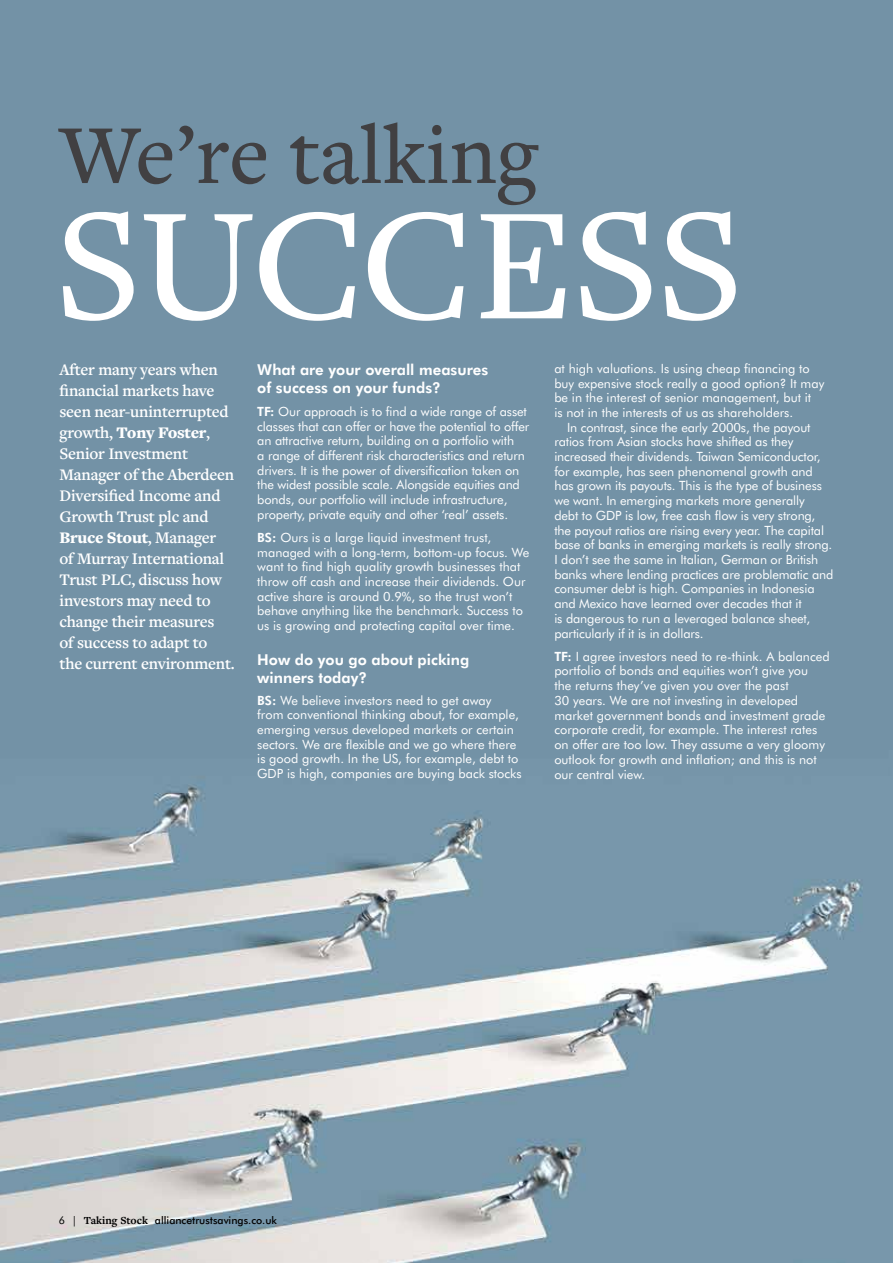
<style>
.page{position:relative;width:893px;height:1263px;background:#fff}
.page>*{position:absolute;margin:0;border:0;box-sizing:border-box;transform-origin:0 0}
.t1{font:500 166.5px "Freight Text Pro";letter-spacing:-.015em;color:#fff}
.t2{font:500 87px "Freight Text Pro";color:#414042}
.t3{font:600 16.8px/21px "Freight Text Pro";letter-spacing:-.015em;color:#fff}
.t4{font:700 15px/18px "Futura BT";color:#fff}
.t5{font:12.75px/14.7px "Futura BT";color:#fff}
.t6{font:500 10.5px "Futura BT";color:#000}
.s1{font-weight:900}
.s2{font-weight:700}
.s3{font-weight:400}
.s4{font-family:"Freight Text Pro";font-weight:700;font-size:11.25px}
</style>
<div class="page">
<img style="left:0;top:0;width:893px;height:1263px">
<h2 class="t2" style="left:60px;top:97px;width:480px">We’re talking</h2>
<h1 class="t1" style="left:55px;top:154px;width:690px">SUCCESS</h1>
<p class="t3" style="left:60px;top:358px;width:177px">After many years when financial markets have seen near-uninterrupted growth, <span class="s1">Tony Foster</span>,<br>Senior Investment<br>Manager of the Aberdeen<br>Diversified Income and<br>Growth Trust plc and<br><span class="s1">Bruce Stout</span>, Manager<br>of Murray International<br>Trust PLC, discuss how investors may need to change their measures<br>of success to adapt to<br>the current environment.</p>
<p class="t4" style="left:257px;top:360px;width:232px">What are your overall measures of success on your funds?</p>
<p class="t5" style="left:257px;top:404px;width:274px"><span class="s2">TF:</span> Our approach is to find a wide range of asset classes that can offer or have the potential to offer an attractive return, building on a portfolio with<br>a range of different risk characteristics and return drivers. It is the power of diversification taken on the widest possible scale. Alongside equities and bonds, our portfolio will include infrastructure, property, private equity and other ‘real’ assets.</p>
<p class="t5" style="left:257px;top:530px;width:273px"><span class="s2">BS:</span> Ours is a large liquid investment trust, managed with a long-term, bottom-up focus. We want to find high quality growth businesses that throw off cash and increase their dividends. Our active share is around 0.9%, so the trust won’t behave anything like the benchmark. Success to us is growing and protecting capital over time.</p>
<p class="t4" style="left:257px;top:651px;width:214px">How do you go about picking winners today?</p>
<p class="t5" style="left:257px;top:692px;width:266px"><span class="s2">BS:</span> We believe investors need to get away<br>from conventional thinking about, for example, emerging versus developed markets or certain sectors. We are flexible and we go where there is good growth. In the US, for example, debt to GDP is high, companies are buying back stocks</p>
<p class="t5" style="left:554px;top:361px;width:271px">at high valuations. Is using cheap financing to buy expensive stock really a good option? It may be in the interest of senior management, but it<br>is not in the interests of us as shareholders.</p>
<p class="t5" style="left:554px;top:420px;width:281px;text-indent:13px">In contrast, since the early 2000s, the payout ratios from Asian stocks have shifted as they increased their dividends. Taiwan Semiconductor, for example, has seen phenomenal growth and has grown its payouts. This is the type of business we want. In emerging markets more generally<br>debt to GDP is low, free cash flow is very strong, the payout ratios are rising every year. The capital base of banks in emerging markets is really strong.<br>I don’t see the same in Italian, German or British banks where lending practices are problematic and consumer debt is high. Companies in Indonesia and Mexico have learned over decades that it<br>is dangerous to run a leveraged balance sheet, particularly if it is in dollars.</p>
<p class="t5" style="left:554px;top:649px;width:277px"><span class="s2">TF:</span> I agree investors need to re-think. A balanced portfolio of bonds and equities won’t give you<br>the returns they’ve given you over the past<br>30 years. We are not investing in developed market government bonds and investment grade corporate credit, for example. The interest rates on offer are too low. They assume a very gloomy outlook for growth and inflation; and this is not our central view.</p>
<p class="t6" style="left:59px;top:1214px;width:220px"><span class="s3">6 |</span> <span class="s4">Taking Stock</span> alliancetrustsavings.co.uk</p>
</div>
